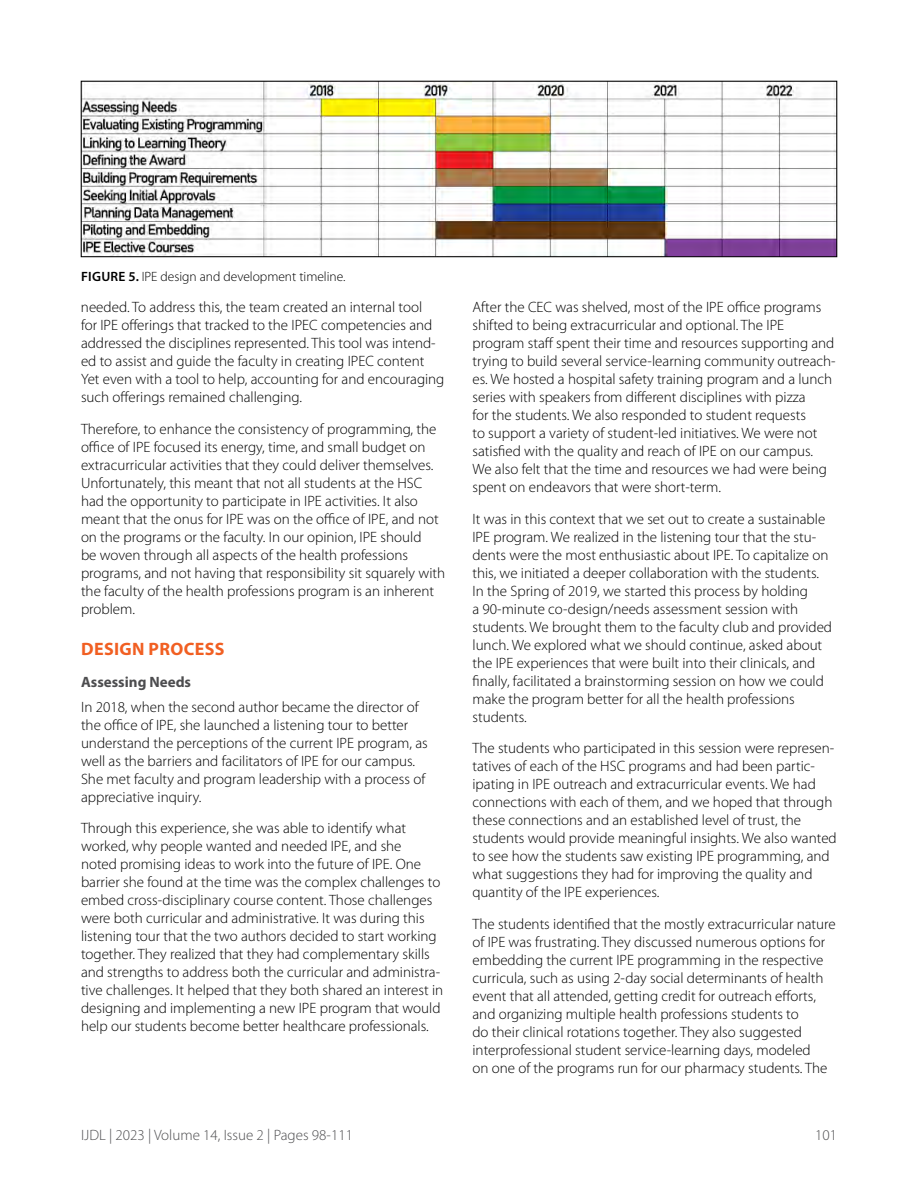
<style>
.page{position:relative;width:918px;height:1188px;background:#fff}
.page>*{position:absolute;margin:0;border:0;box-sizing:border-box;transform-origin:0 0}
.t1{font:700 18px "Myriad Pro";letter-spacing:.02em;color:#f15f22}
.t2{font:300 15px/18px "Myriad Pro";color:#000}
.t3{font:300 15px "Myriad Pro";color:#4d4d4f}
.t4{font:700 15px "Myriad Pro";color:#4d4d4f}
.t5{font:300 13.5px "Myriad Pro";color:#000}
.s1{font-weight:600}
</style>
<div class="page">
<img style="left:83px;top:83px;width:752px;height:172px">
<div style="left:81px;top:81px;width:756px;height:176px;border:1px solid #000"></div>
<p class="t5" style="left:81px;top:269px;width:266px"><span class="s1">FIGURE 5.</span> IPE design and development timeline.</p>
<p class="t2" style="left:81px;top:298px;width:365px">needed. To address this, the team created an internal tool<br>for IPE offerings that tracked to the IPEC competencies and addressed the disciplines represented. This tool was intend&shy;ed to assist and guide the faculty in creating IPEC content Yet even with a tool to help, accounting for and encouraging such offerings remained challenging.</p>
<p class="t2" style="left:81px;top:420px;width:366px">Therefore, to enhance the consistency of programming, the office of IPE focused its energy, time, and small budget on extracurricular activities that they could deliver themselves.<br>Unfortunately, this meant that not all students at the HSC had the opportunity to participate in IPE activities. It also meant that the onus for IPE was on the office of IPE, and not on the programs or the faculty. In our opinion, IPE should<br>be woven through all aspects of the health professions programs, and not having that responsibility sit squarely with the faculty of the health professions program is an inherent problem.</p>
<p class="t1" style="left:81px;top:639px;width:145px">DESIGN PROCESS</p>
<p class="t4" style="left:81px;top:674px;width:112px">Assessing Needs</p>
<p class="t2" style="left:81px;top:698px;width:348px">In 2018, when the second author became the director of the office of IPE, she launched a listening tour to better understand the perceptions of the current IPE program, as well as the barriers and facilitators of IPE for our campus.<br>She met faculty and program leadership with a process of appreciative inquiry.</p>
<p class="t2" style="left:81px;top:819px;width:364px">Through this experience, she was able to identify what worked, why people wanted and needed IPE, and she<br>noted promising ideas to work into the future of IPE. One barrier she found at the time was the complex challenges to embed cross-disciplinary course content. Those challenges were both curricular and administrative. It was during this listening tour that the two authors decided to start working together. They realized that they had complementary skills and strengths to address both the curricular and administra&shy;tive challenges. It helped that they both shared an interest in designing and implementing a new IPE program that would help our students become better healthcare professionals.</p>
<p class="t2" style="left:472px;top:298px;width:365px">After the CEC was shelved, most of the IPE office programs shifted to being extracurricular and optional. The IPE program staff spent their time and resources supporting and trying to build several service-learning community outreach&shy;es. We hosted a hospital safety training program and a lunch series with speakers from different disciplines with pizza<br>for the students. We also responded to student requests<br>to support a variety of student-led initiatives. We were not satisfied with the quality and reach of IPE on our campus.<br>We also felt that the time and resources we had were being spent on endeavors that were short-term.</p>
<p class="t2" style="left:472px;top:510px;width:361px">It was in this context that we set out to create a sustainable IPE program. We realized in the listening tour that the stu&shy;dents were the most enthusiastic about IPE. To capitalize on this, we initiated a deeper collaboration with the students.<br>In the Spring of 2019, we started this process by holding<br>a 90-minute co-design/needs assessment session with students. We brought them to the faculty club and provided lunch. We explored what we should continue, asked about the IPE experiences that were built into their clinicals, and finally, facilitated a brainstorming session on how we could make the program better for all the health professions students.</p>
<p class="t2" style="left:472px;top:739px;width:366px">The students who participated in this session were represen&shy;tatives of each of the HSC programs and had been partic&shy;ipating in IPE outreach and extracurricular events. We had connections with each of them, and we hoped that through these connections and an established level of trust, the students would provide meaningful insights. We also wanted to see how the students saw existing IPE programming, and what suggestions they had for improving the quality and quantity of the IPE experiences.</p>
<p class="t2" style="left:472px;top:915px;width:365px">The students identified that the mostly extracurricular nature of IPE was frustrating. They discussed numerous options for embedding the current IPE programming in the respective curricula, such as using 2-day social determinants of health event that all attended, getting credit for outreach efforts, and organizing multiple health professions students to<br>do their clinical rotations together. They also suggested interprofessional student service-learning days, modeled<br>on one of the programs run for our pharmacy students. The</p>
<p class="t3" style="left:81px;top:1126px;width:273px">IJDL | 2023 | Volume 14, Issue 2 | Pages 98-111</p>
<p class="t3" style="left:815px;top:1126px;width:23px">101</p>
</div>
